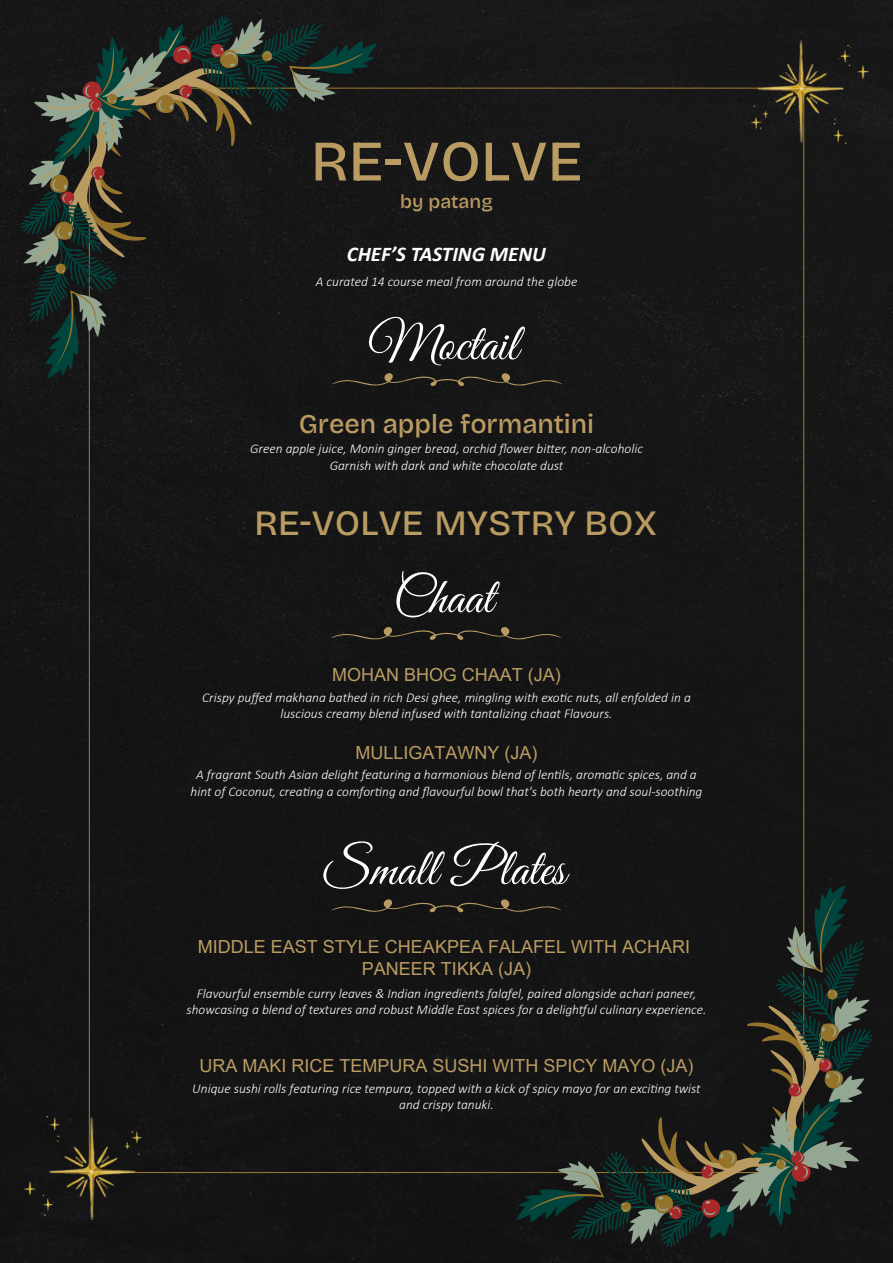
<style>
.page{position:relative;width:893px;height:1263px;background:#151516}
.page>*{position:absolute;margin:0;border:0;box-sizing:border-box;transform-origin:0 0}
.t1{font:800 57.3px "Bricolage Grotesque 96 pt";color:#ba9c62}
.t2{font:52.5px "Great Vibes";color:#fff}
.t3{font:51.45px "Great Vibes";color:#fff}
.t4{font:800 35.7px "Bricolage Grotesque 96 pt";color:#ba9c62}
.t5{font:800 27px "Bricolage Grotesque 96 pt";letter-spacing:-.005em;color:#ba9c62}
.t6{font:italic 700 21px "Calibri";color:#fff}
.t7{font:800 19.35px "Bricolage Grotesque 96 pt";color:#ba9c62}
.t8{font:18px/21.6px "Arial";color:#ba9c62;text-align:center}
.t9{font:italic 300 13.5px/16.2px "Calibri";color:#fff;text-align:center}
</style>
<div class="page">
<div style="left:516px;top:884px;width:356px;height:363px;background:#141415"></div>
<svg style="left:558px;top:926px;width:312px;height:318px;fill:#141416"></svg>
<svg style="left:526px;top:894px;width:318px;height:323px;fill:#141415"></svg>
<svg style="left:641px;top:1005px;width:201px;height:221px"></svg>
<svg style="left:622px;top:991px;width:218px;height:224px;fill:#151516"></svg>
<div style="left:21px;top:16px;width:356px;height:363px;background:#171617"></div>
<svg style="left:23px;top:19px;width:312px;height:318px;fill:#161718"></svg>
<svg style="left:30px;top:26px;width:229px;height:235px;fill:#171718"></svg>
<svg style="left:49px;top:46px;width:318px;height:323px;fill:#161617"></svg>
<svg style="left:52px;top:37px;width:200px;height:221px"></svg>
<svg style="left:53px;top:48px;width:218px;height:224px;fill:#171819"></svg>
<img style="left:751px;top:40px;width:117px;height:104px">
<img style="left:25px;top:1117px;width:117px;height:103px">
<svg style="left:332px;top:373px;width:230px;height:13px"></svg>
<svg style="left:331px;top:627px;width:231px;height:13px"></svg>
<svg style="left:331px;top:899px;width:231px;height:14px"></svg>
<h1 class="t1" style="left:311px;top:120px;width:273px">RE-VOLVE</h1>
<h3 class="t7" style="left:400px;top:188px;width:94px">by patang</h3>
<h3 class="t6" style="left:347px;top:239px;width:201px">CHEF’S TASTING MENU</h3>
<p class="t9" style="left:316px;top:273px;width:263px">A curated 14 course meal from around the globe</p>
<h2 class="t2" style="left:368px;top:315px;width:152px">Moctail</h2>
<h3 class="t5" style="left:299px;top:404px;width:297px">Green apple formantini</h3>
<p class="t9" style="left:250px;top:441px;width:394px">Green apple juice, Monin ginger bread, orchid flower bitter, non-alcoholic<br>Garnish with dark and white chocolate dust</p>
<h3 class="t4" style="left:255px;top:497px;width:404px">RE-VOLVE MYSTRY BOX</h3>
<h3 class="t3" style="left:393px;top:568px;width:101px">Chaat</h3>
<h3 class="t8" style="left:332px;top:664px;width:230px">MOHAN BHOG CHAAT (JA)</h3>
<p class="t9" style="left:202px;top:689px;width:490px">Crispy puffed makhana bathed in rich Desi ghee, mingling with exotic nuts, all enfolded in a luscious creamy blend infused with tantalizing chaat Flavours.</p>
<h3 class="t8" style="left:355px;top:741px;width:184px">MULLIGATAWNY (JA)</h3>
<p class="t9" style="left:191px;top:767px;width:513px">A fragrant South Asian delight featuring a harmonious blend of lentils, aromatic spices, and a hint of Coconut, creating a comforting and flavourful bowl that's both hearty and soul-soothing</p>
<h2 class="t2" style="left:323px;top:839px;width:244px">Small Plates</h2>
<h3 class="t8" style="left:198px;top:936px;width:494px">MIDDLE EAST STYLE CHEAKPEA FALAFEL WITH ACHARI<br>PANEER TIKKA (JA)</h3>
<p class="t9" style="left:187px;top:985px;width:521px">Flavourful ensemble curry leaves &amp; Indian ingredients falafel, paired alongside achari paneer, showcasing a blend of textures and robust Middle East spices for a delightful culinary experience.</p>
<h3 class="t8" style="left:199px;top:1054px;width:496px">URA MAKI RICE TEMPURA SUSHI WITH SPICY MAYO (JA)</h3>
<p class="t9" style="left:192px;top:1080px;width:510px">Unique sushi rolls featuring rice tempura, topped with a kick of spicy mayo for an exciting twist and crispy tanuki.</p>
</div>
